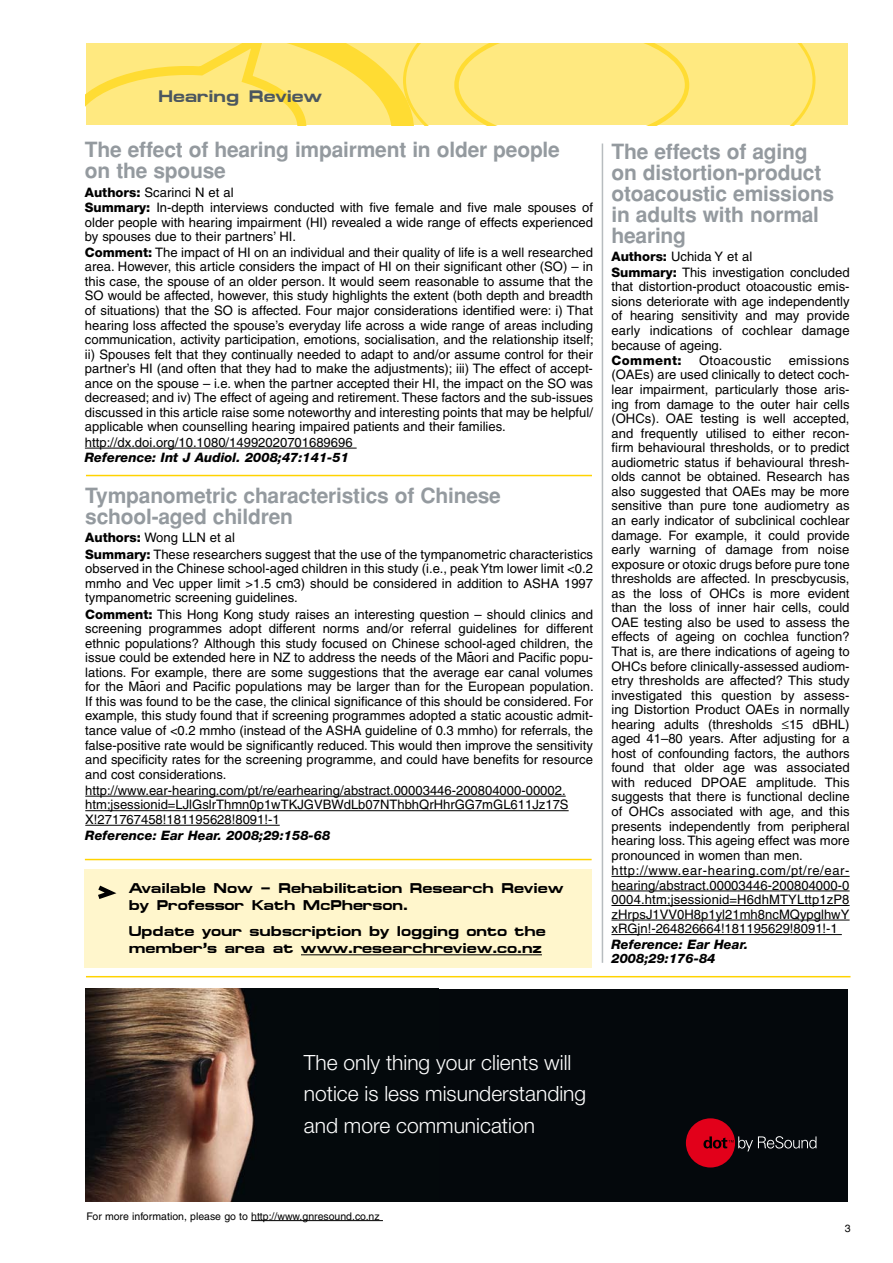
<style>
.page{position:relative;width:893px;height:1263px;background:#fff}
.page>*{position:absolute;margin:0;border:0;box-sizing:border-box;transform-origin:0 0}
.t1{font:700 21px/21px "Helvetica";letter-spacing:-.01em;color:#949a9f}
.t2{font:300 21px/31.5px "Helvetica Neue";color:#fff}
.t3{font:700 16.8px "Micro Extended";color:#4c575f}
.t4{font:700 14.25px/17.1px "Micro Extended";color:#000}
.t5{font:13.05px/14.5px "Helvetica";color:#000}
.t6{font:italic 800 13.05px/14.5px "Helvetica Neue";color:#000}
.t7{font:13.05px "Helvetica";letter-spacing:.025em;color:#000}
.t8{font:800 13.05px "Helvetica Neue";letter-spacing:.03em;color:#000}
.t9{font:10.5px "Helvetica";color:#000}
.s1{font-family:"Helvetica Neue";font-weight:800}
</style>
<div class="page">
<hr style="left:602px;top:144px;width:1px;height:819px;background:#b7bcbf">
<hr style="left:86px;top:475px;width:506px;height:1px;background:#ffd300">
<div style="left:86px;top:44px;width:761px;height:81px;background:#ffe980"></div>
<svg style="left:86px;top:44px;width:730px;height:81px"></svg>
<hr style="left:86px;top:976px;width:764px;height:1px;background:#ffd300">
<hr style="left:85px;top:796px;width:481px;height:1px;background:#000">
<hr style="left:85px;top:810px;width:484px;height:1px;background:#000">
<hr style="left:85px;top:825px;width:195px;height:1px;background:#000">
<div style="left:84px;top:869px;width:508px;height:99px;background:#fff6cc"></div>
<hr style="left:85px;top:859px;width:507px;height:1px;background:#ffd300">
<hr style="left:301px;top:954px;width:241px;height:1px;background:#000">
<svg style="left:98px;top:885px;width:19px;height:14px"></svg>
<hr style="left:611px;top:876px;width:239px;height:1px;background:#000">
<hr style="left:611px;top:890px;width:239px;height:1px;background:#000">
<hr style="left:611px;top:905px;width:239px;height:1px;background:#000">
<hr style="left:611px;top:920px;width:239px;height:1px;background:#000">
<hr style="left:611px;top:934px;width:231px;height:1px;background:#000">
<hr style="left:85px;top:448px;width:272px;height:1px;background:#000">
<hr style="left:251px;top:1220px;width:132px;height:1px;background:#000">
<div style="left:86px;top:989px;width:762px;height:212px;background:#04080c"></div>
<img style="left:86px;top:989px;width:170px;height:212px">
<div style="left:686px;top:1118px;width:49px;height:49px;background:#e2001a;border-radius:50%"></div>
<svg style="left:703px;top:1136px;width:114px;height:15px"></svg>
<p class="t3" style="left:158px;top:87px;width:165px">Hearing Review</p>
<h1 class="t1" style="left:85px;top:139px;width:477px">The effect of hearing impairment in older people on the spouse</h1>
<p class="t5" style="left:85px;top:185px;width:510px"><span class="s1">Authors:</span> Scarinci N et al<br><span class="s1">Summary:</span> In-depth interviews conducted with five female and five male spouses of older people with hearing impairment (HI) revealed a wide range of effects experienced by spouses due to their partners’ HI.<br><span class="s1">Comment:</span> The impact of HI on an individual and their quality of life is a well researched area. However, this article considers the impact of HI on their significant other (SO) – in this case, the spouse of an older person. It would seem reasonable to assume that the SO would be affected, however, this study highlights the extent (both depth and breadth of situations) that the SO is affected. Four major considerations identified were: i) That hearing loss affected the spouse’s everyday life across a wide range of areas including communication, activity participation, emotions, socialisation, and the relationship itself; ii) Spouses felt that they continually needed to adapt to and/or assume control for their partner’s HI (and often that they had to make the adjustments); iii) The effect of accept&shy;ance on the spouse – i.e. when the partner accepted their HI, the impact on the SO was decreased; and iv) The effect of ageing and retirement. These factors and the sub-issues discussed in this article raise some noteworthy and interesting points that may be helpful/ applicable when counselling hearing impaired patients and their families. http://dx.doi.org/10.1080/14992020701689696</p>
<p class="t6" style="left:85px;top:450px;width:266px">Reference: Int J Audiol. 2008;47:141-51</p>
<h1 class="t1" style="left:85px;top:484px;width:417px">Tympanometric characteristics of Chinese school-aged children</h1>
<p class="t5" style="left:85px;top:530px;width:509px;line-height:16.2px"><span class="s1">Authors:</span> Wong LLN et al<br><span class="s1">Summary:</span> These researchers suggest that the use of the tympanometric characteristics</p>
<p class="t5" style="left:85px;top:561px;width:509px;text-align:justify">observed in the Chinese school-aged children in this study (i.e., peak Ytm lower limit &lt;0.2 mmho and Vec upper limit &gt;1.5 cm3) should be considered in addition to ASHA 1997 tympanometric screening guidelines.</p>
<p class="t5" style="left:85px;top:607px;width:509px;text-align:justify"><span class="s1">Comment:</span> This Hong Kong study raises an interesting question – should clinics and screening programmes adopt different norms and/or referral guidelines for different ethnic populations? Although this study focused on Chinese school-aged children, the issue could be extended here in NZ to address the needs of the Maori and Pacific popu-</p>
<p class="t5" style="left:85px;top:641px;width:509px;line-height:20.5px;text-indent:383px">-<br>lations. For example, there are some suggestions that the average ear canal volumes</p>
<p class="t5" style="left:85px;top:679px;width:510px">for the Maori and Pacific populations may be larger than for the European population.</p>
<p class="t5" style="left:85px;top:670px;width:509px;line-height:20.5px;text-indent:55px">-<br>If this was found to be the case, the clinical significance of this should be considered. For</p>
<p class="t5" style="left:85px;top:708px;width:509px;text-align:justify">example, this study found that if screening programmes adopted a static acoustic admit&shy;tance value of &lt;0.2 mmho (instead of the ASHA guideline of 0.3 mmho) for referrals, the false-positive rate would be significantly reduced. This would then improve the sensitivity and specificity rates for the screening programme, and could have benefits for resource and cost considerations.</p>
<p class="t5" style="left:85px;top:783px;width:485px">http://www.ear-hearing.com/pt/re/earhearing/abstract.00003446-200804000-00002. htm;jsessionid=LJlGslrThmn0p1wTKJGVBWdLb07NThbhQrHhrGG7mGL611Jz17S<br>X!271767458!181195628!8091!-1</p>
<p class="t6" style="left:85px;top:828px;width:247px">Reference: Ear Hear. 2008;29:158-68</p>
<p class="t4" style="left:129px;top:880px;width:436px">Available Now – Rehabilitation Research Review by Professor Kath McPherson.</p>
<p class="t4" style="left:129px;top:922px;width:418px">Update your subscription by logging onto the member’s area at www.researchreview.co.nz</p>
<h1 class="t1" style="left:611px;top:141px;width:224px">The effects of aging on distortion-product otoacoustic emissions in adults with normal hearing</h1>
<p class="t5" style="left:611px;top:249px;width:240px"><span class="s1">Authors:</span> Uchida Y et al<br><span class="s1">Summary:</span> This investigation concluded that distortion-product otoacoustic emis&shy;sions deteriorate with age independently of hearing sensitivity and may provide early indications of cochlear damage because of ageing.</p>
<p class="t8" style="left:611px;top:352px;width:72px">Comment:</p>
<p class="t7" style="left:699px;top:353px;width:74px">Otoacoustic</p>
<p class="t5" style="left:611px;top:353px;width:240px;text-indent:177px">emissions (OAEs) are used clinically to detect coch&shy;lear impairment, particularly those aris&shy;ing from damage to the outer hair cells (OHCs). OAE testing is well accepted, and frequently utilised to either recon&shy;firm behavioural thresholds, or to predict audiometric status if behavioural thresh&shy;olds cannot be obtained. Research has also suggested that OAEs may be more sensitive than pure tone audiometry as an early indicator of subclinical cochlear damage. For example, it could provide early warning of damage from noise exposure or otoxic drugs before pure tone thresholds are affected. In prescbycusis, as the loss of OHCs is more evident than the loss of inner hair cells, could OAE testing also be used to assess the effects of ageing on cochlea function?<br>That is, are there indications of ageing to OHCs before clinically-assessed audiom&shy;etry thresholds are affected? This study investigated this question by assess&shy;ing Distortion Product OAEs in normally hearing adults (thresholds ≤15 dBHL) aged 41–80 years. After adjusting for a host of confounding factors, the authors found that older age was associated with reduced DPOAE amplitude. This suggests that there is functional decline of OHCs associated with age, and this presents independently from peripheral hearing loss. This ageing effect was more pronounced in women than men. http://www.ear-hearing.com/pt/re/ear&shy;hearing/abstract.00003446-200804000-0<br>0004.htm;jsessionid=H6dhMTYLttp1zP8 zHrpsJ1VV0H8p1yl21mh8ncMQypglhwY xRGjn!-264826664!181195629!8091!-1</p>
<p class="t6" style="left:611px;top:937px;width:138px">Reference: Ear Hear.<br>2008;29:176-84</p>
<h1 class="t2" style="left:304px;top:1046px;width:284px">The only thing your clients will notice is less misunderstanding and more communication</h1>
<p class="t9" style="left:86px;top:1210px;width:295px">For more information, please go to http://www.gnresound.co.nz</p>
<p class="t9" style="left:845px;top:1222px;width:7px">3</p>
</div>
